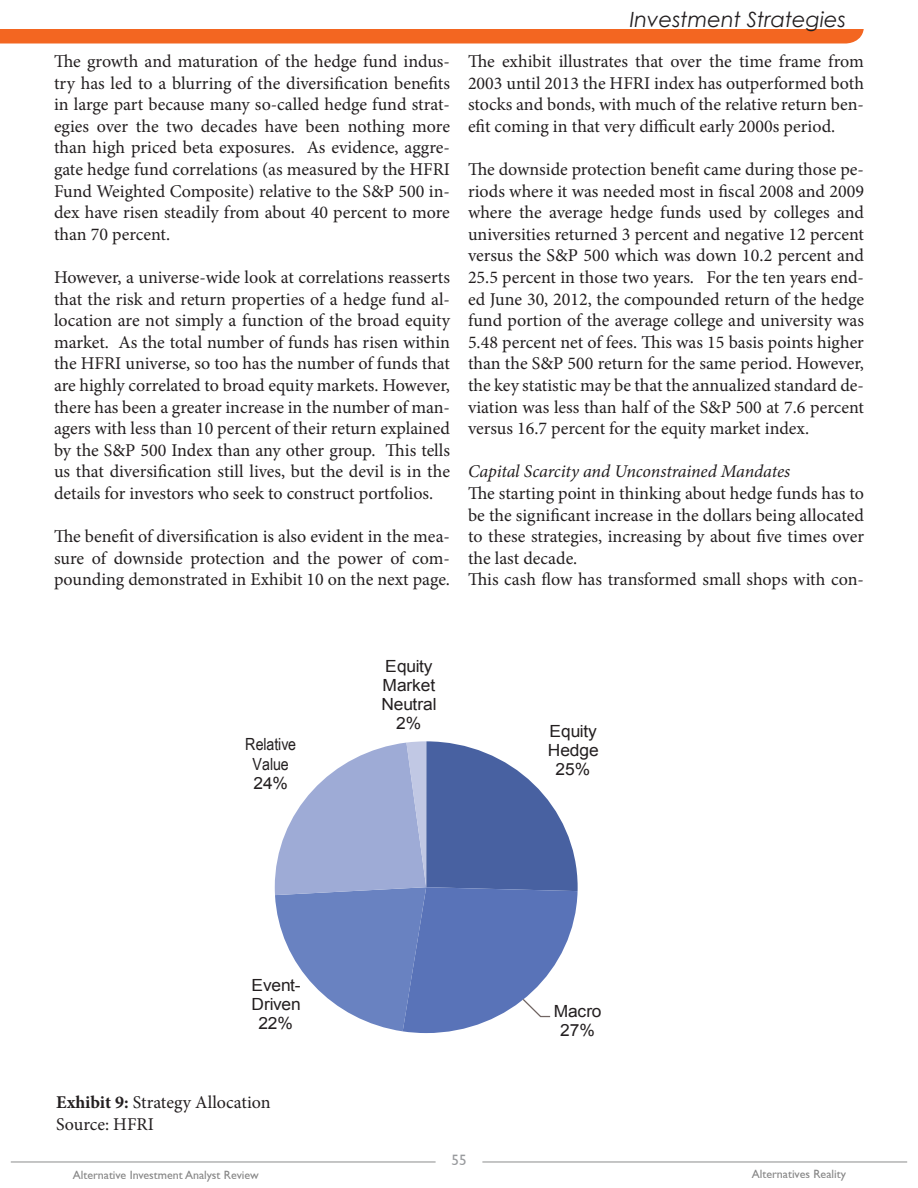
<style>
.page{position:relative;width:918px;height:1188px;background:#fff}
.page>*{position:absolute;margin:0;border:0;box-sizing:border-box;transform-origin:0 0}
.t1{font:italic 21px "Century Gothic";color:#231f20}
.t2{font:18px/21.6px "Minion Pro";color:#231f20;text-align:justify}
.t3{font:italic 18px "Minion Pro";letter-spacing:-.01em;color:#231f20}
.t4{font:16.8px/19px "Arial";letter-spacing:-.005em;color:#231f20;text-align:center;scale:1.04 1}
.t5{font:16.8px/19.4px "Arial Narrow";letter-spacing:-.005em;color:#231f20;text-align:center;scale:1.04 1}
.t6{font:15px "Gill Sans";color:#989a9d}
.t7{font:12px "Gill Sans";color:#858585}
.s1{font-weight:700}
</style>
<div class="page">
<hr style="left:11px;top:1161px;width:425px;height:2px;background:#b2b3b3">
<hr style="left:482px;top:1161px;width:425px;height:2px;background:#b2b3b3">
<svg style="left:0;top:29px;width:864px;height:15px;background:#f36b29"></svg>
<svg style="left:275px;top:741px;width:303px;height:292px"></svg>
<p class="t2" style="left:54px;top:51px;width:398px">The growth and maturation of the hedge fund indus&shy;try has led to a blurring of the diversification benefits in large part because many so-called hedge fund strat&shy;egies over the two decades have been nothing more than high priced beta exposures. As evidence, aggre&shy;gate hedge fund correlations (as measured by the HFRI Fund Weighted Composite) relative to the S&amp;P 500 in&shy;dex have risen steadily from about 40 percent to more than 70 percent.</p>
<p class="t2" style="left:54px;top:267px;width:398px">However, a universe-wide look at correlations reasserts that the risk and return properties of a hedge fund al&shy;location are not simply a function of the broad equity market. As the total number of funds has risen within the HFRI universe, so too has the number of funds that are highly correlated to broad equity markets. However, there has been a greater increase in the number of man&shy;agers with less than 10 percent of their return explained by the S&amp;P 500 Index than any other group. This tells us that diversification still lives, but the devil is in the details for investors who seek to construct portfolios.</p>
<p class="t2" style="left:54px;top:526px;width:398px">The benefit of diversification is also evident in the mea&shy;sure of downside protection and the power of com&shy;pounding demonstrated in Exhibit 10 on the next page.</p>
<p class="t1" style="left:630px;top:5px;width:218px">Investment Strategies</p>
<p class="t2" style="left:468px;top:51px;width:397px">The exhibit illustrates that over the time frame from 2003 until 2013 the HFRI index has outperformed both stocks and bonds, with much of the relative return ben&shy;efit coming in that very difficult early 2000s period.</p>
<p class="t2" style="left:468px;top:159px;width:398px">The downside protection benefit came during those pe&shy;riods where it was needed most in fiscal 2008 and 2009 where the average hedge funds used by colleges and universities returned 3 percent and negative 12 percent versus the S&amp;P 500 which was down 10.2 percent and 25.5 percent in those two years. For the ten years end&shy;ed June 30, 2012, the compounded return of the hedge fund portion of the average college and university was 5.48 percent net of fees. This was 15 basis points higher than the S&amp;P 500 return for the same period. However, the key statistic may be that the annualized standard de&shy;viation was less than half of the S&amp;P 500 at 7.6 percent versus 16.7 percent for the equity market index.</p>
<p class="t3" style="left:468px;top:459px;width:324px">Capital Scarcity and Unconstrained Mandates</p>
<p class="t2" style="left:468px;top:483px;width:398px;text-align:left">The starting point in thinking about hedge funds has to be the significant increase in the dollars being allocated to these strategies, increasing by about five times over the last decade.<br>This cash flow has transformed small shops with con-</p>
<p class="t5" style="left:245px;top:734px;width:51px">Relative<br>Value</p>
<p class="t4" style="left:253px;top:774px;width:35px">24%</p>
<p class="t4" style="left:381px;top:656px;width:55px">Equity<br>Market<br>Neutral<br>2%</p>
<p class="t4" style="left:548px;top:722px;width:51px">Equity<br>Hedge<br>25%</p>
<p class="t4" style="left:251px;top:976px;width:49px">Event-<br>Driven<br>22%</p>
<p class="t2" style="left:56px;top:1092px;width:216px"><span class="s1">Exhibit 9:</span> Strategy Allocation<br>Source: HFRI</p>
<p class="t4" style="left:554px;top:1002px;width:48px">Macro<br>27%</p>
<p class="t6" style="left:452px;top:1152px;width:16px">55</p>
<p class="t7" style="left:73px;top:1168px;width:188px">Alternative Investment Analyst Review</p>
<p class="t7" style="left:752px;top:1167px;width:96px">Alternatives Reality</p>
</div>
